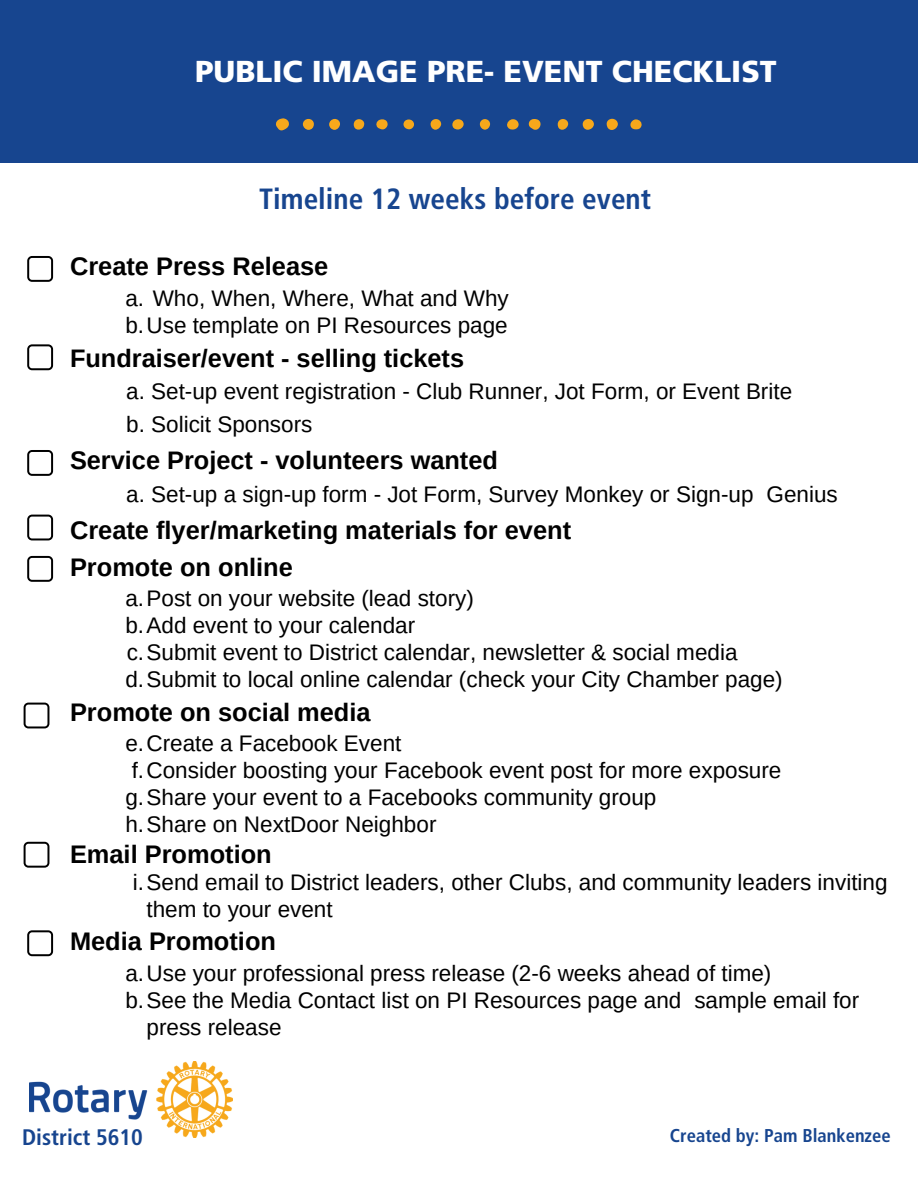
<style>
.page{position:relative;width:918px;height:1188px;background:#fff}
.page>*{position:absolute;margin:0;border:0;box-sizing:border-box;transform-origin:0 0}
.t1{font:30.3px "Frutiger LT 75 Blk";color:#fff}
.t2{font:700 condensed 29.25px "Frutiger LT Std";color:#17458f}
.t3{font:700 25.35px/37.2px "Arimo";color:#000}
.t4{font:22.5px/27px "Arimo";color:#000}
.t5{font:700 condensed 22.5px "Frutiger LT Std";color:#17458f}
.t6{font:700 condensed 18.6px "Frutiger LT Std";color:#17458f}
</style>
<div class="page">
<div style="left:0;top:0;width:918px;height:163px;background:#17458f"></div>
<svg style="left:27px;top:256px;width:26px;height:26px"></svg>
<svg style="left:27px;top:344px;width:26px;height:26px"></svg>
<svg style="left:27px;top:450px;width:26px;height:26px"></svg>
<svg style="left:27px;top:515px;width:26px;height:25px"></svg>
<svg style="left:24px;top:703px;width:25px;height:25px"></svg>
<svg style="left:24px;top:842px;width:25px;height:26px"></svg>
<svg style="left:27px;top:930px;width:26px;height:26px"></svg>
<svg style="left:276px;top:118px;width:13px;height:12px"></svg>
<svg style="left:529px;top:119px;width:12px;height:11px"></svg>
<div style="left:607px;top:119px;width:11px;height:11px;background:#f7a81b;border-radius:50%"></div>
<div style="left:583px;top:119px;width:11px;height:11px;background:#f7a81b;border-radius:50%"></div>
<div style="left:303px;top:119px;width:11px;height:11px;background:#f7a81b;border-radius:50%"></div>
<svg style="left:507px;top:119px;width:12px;height:11px"></svg>
<div style="left:329px;top:119px;width:11px;height:11px;background:#f7a81b;border-radius:50%"></div>
<div style="left:452px;top:119px;width:12px;height:11px;background:#f7a81b;border-radius:50%"></div>
<svg style="left:376px;top:119px;width:12px;height:11px"></svg>
<div style="left:558px;top:119px;width:10px;height:11px;background:#f7a81b;border-radius:5px"></div>
<svg style="left:630px;top:119px;width:12px;height:11px"></svg>
<div style="left:431px;top:119px;width:10px;height:11px;background:#f7a81b;border-radius:50%"></div>
<div style="left:354px;top:119px;width:10px;height:11px;background:#f7a81b;border-radius:5px"></div>
<svg style="left:480px;top:119px;width:10px;height:11px"></svg>
<div style="left:403px;top:119px;width:11px;height:10px;background:#f7a81b;border-radius:50%"></div>
<svg style="left:27px;top:556px;width:26px;height:26px"></svg>
<img style="left:30px;top:1062px;width:202px;height:75px">
<p class="t1" style="left:195px;top:58px;width:583px">PUBLIC IMAGE PRE- EVENT CHECKLIST</p>
<p class="t2" style="left:259px;top:187px;width:393px">Timeline 12 weeks before event</p>
<h1 class="t3" style="left:70px;top:248px;width:260px">Create Press Release</h1>
<p class="t4" style="left:125px;top:284px;width:385px">a. Who, When, Where, What and Why</p>
<h2 class="t4" style="left:125px;top:311px;width:384px">b.Use template on PI Resources page</h2>
<p class="t3" style="left:70px;top:339px;width:396px">Fundraiser/event - selling tickets</p>
<p class="t4" style="left:126px;top:375px;width:667px;line-height:32.7px">a. Set-up event registration - Club Runner, Jot Form, or Event Brite b. Solicit Sponsors</p>
<p class="t3" style="left:70px;top:441px;width:429px">Service Project - volunteers wanted</p>
<p class="t4" style="left:126px;top:480px;width:713px">a. Set-up a sign-up form - Jot Form, Survey Monkey or Sign-up Genius</p>
<p class="t3" style="left:70px;top:511px;width:503px">Create flyer/marketing materials for event<br>Promote on online</p>
<h5 class="t4" style="left:125px;top:585px;width:350px">a.Post on your website (lead story)</h5>
<p class="t4" style="left:125px;top:612px;width:291px">b.Add event to your calendar</p>
<p class="t4" style="left:127px;top:639px;width:612px">c.Submit event to District calendar, newsletter &amp; social media</p>
<p class="t4" style="left:125px;top:666px;width:659px">d.Submit to local online calendar (check your City Chamber page)</p>
<p class="t3" style="left:70px;top:693px;width:302px">Promote on social media</p>
<p class="t4" style="left:125px;top:730px;width:277px">e.Create a Facebook Event</p>
<p class="t4" style="left:132px;top:757px;width:651px">f.Consider boosting your Facebook event post for more exposure</p>
<p class="t4" style="left:125px;top:784px;width:532px">g.Share your event to a Facebooks community group</p>
<p class="t4" style="left:125px;top:811px;width:313px">h.Share on NextDoor Neighbor</p>
<p class="t3" style="left:70px;top:835px;width:203px">Email Promotion</p>
<p class="t4" style="left:147px;top:868px;width:743px;text-indent:-14px">i.Send email to District leaders, other Clubs, and community leaders inviting them to your event</p>
<p class="t3" style="left:70px;top:923px;width:208px">Media Promotion</p>
<p class="t4" style="left:125px;top:959px;width:647px">a.Use your professional press release (2-6 weeks ahead of time)</p>
<p class="t4" style="left:147px;top:986px;width:714px;text-indent:-21px">b.See the Media Contact list on PI Resources page and sample email for press release</p>
<p class="t5" style="left:22px;top:1128px;width:122px">District 5610</p>
<p class="t6" style="left:670px;top:1128px;width:222px">Created by: Pam Blankenzee</p>
</div>
